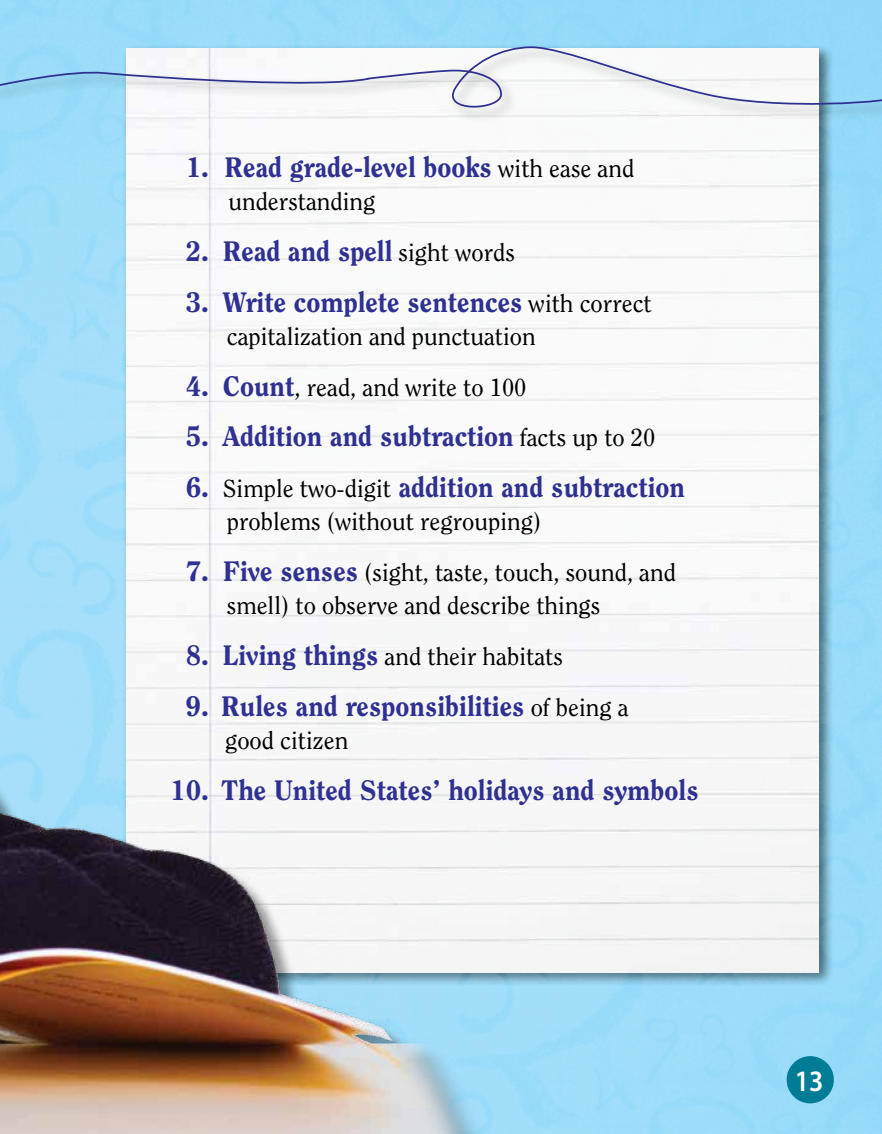
<style>
.page{position:relative;width:882px;height:1134px;background:#fff}
.page>*{position:absolute;margin:0;border:0;box-sizing:border-box;transform-origin:0 0}
.t1{font:600 29.75px "Myriad Pro";color:#fff;scale:.9 1}
.t2{font:800 28px "Clearface Std";color:#2e3092}
.t3{font:24.5px/33.2px "Clearface Std";color:#000}
.s1{font-weight:400;font-size:24.5px;color:#000}
.s2{font-weight:800;font-size:28px;color:#2e3092}
</style>
<div class="page">
<img style="left:0;top:0;width:882px;height:1134px">
<div style="left:0;top:283px;width:491px;height:851px;background:#000;opacity:.4"></div>
<img style="left:0;top:262px;width:472px;height:872px">
<div style="left:366px;top:44px;width:516px;height:80px;background:#91d5f3"></div>
<svg style="left:0;top:46px;width:882px;height:111px"></svg>
<div style="left:787px;top:1056px;width:47px;height:47px;background:#007c96;border-radius:50%"></div>
<p class="t2" style="left:186px;top:150px;width:450px">1. Read grade-level books <span class="s1">with ease and</span></p>
<p class="t3" style="left:228px;top:185px;width:149px">understanding</p>
<p class="t2" style="left:186px;top:234px;width:331px">2. Read and spell <span class="s1">sight words</span></p>
<p class="t2" style="left:186px;top:285px;width:468px">3. Write complete sentences <span class="s1">with correct</span></p>
<p class="t3" style="left:227px;top:320px;width:310px">capitalization and punctuation</p>
<p class="t3" style="left:186px;top:370px;width:342px"><span class="s2">4. Count</span>, read, and write to 100</p>
<p class="t2" style="left:186px;top:419px;width:471px">5. Addition and subtraction <span class="s1">facts up to 20</span></p>
<p class="t2" style="left:186px;top:470px;width:501px">6. <span class="s1">Simple two-digit</span> addition and subtraction</p>
<p class="t3" style="left:227px;top:505px;width:316px">problems (without regrouping)</p>
<p class="t3" style="left:227px;top:556px;width:451px;text-indent:-41px"><span class="s2">7. Five senses</span> (sight, taste, touch, sound, and smell) to observe and describe things</p>
<p class="t3" style="left:186px;top:640px;width:379px"><span class="s2">8. Living things</span> and their habitats</p>
<p class="t2" style="left:186px;top:689px;width:445px">9. Rules and responsibilities <span class="s1">of being a</span></p>
<p class="t3" style="left:225px;top:724px;width:125px">good citizen</p>
<p class="t2" style="left:170px;top:773px;width:530px">10. The United States’ holidays and symbols</p>
<p class="t1" style="left:795px;top:1064px;width:33px">13</p>
</div>
